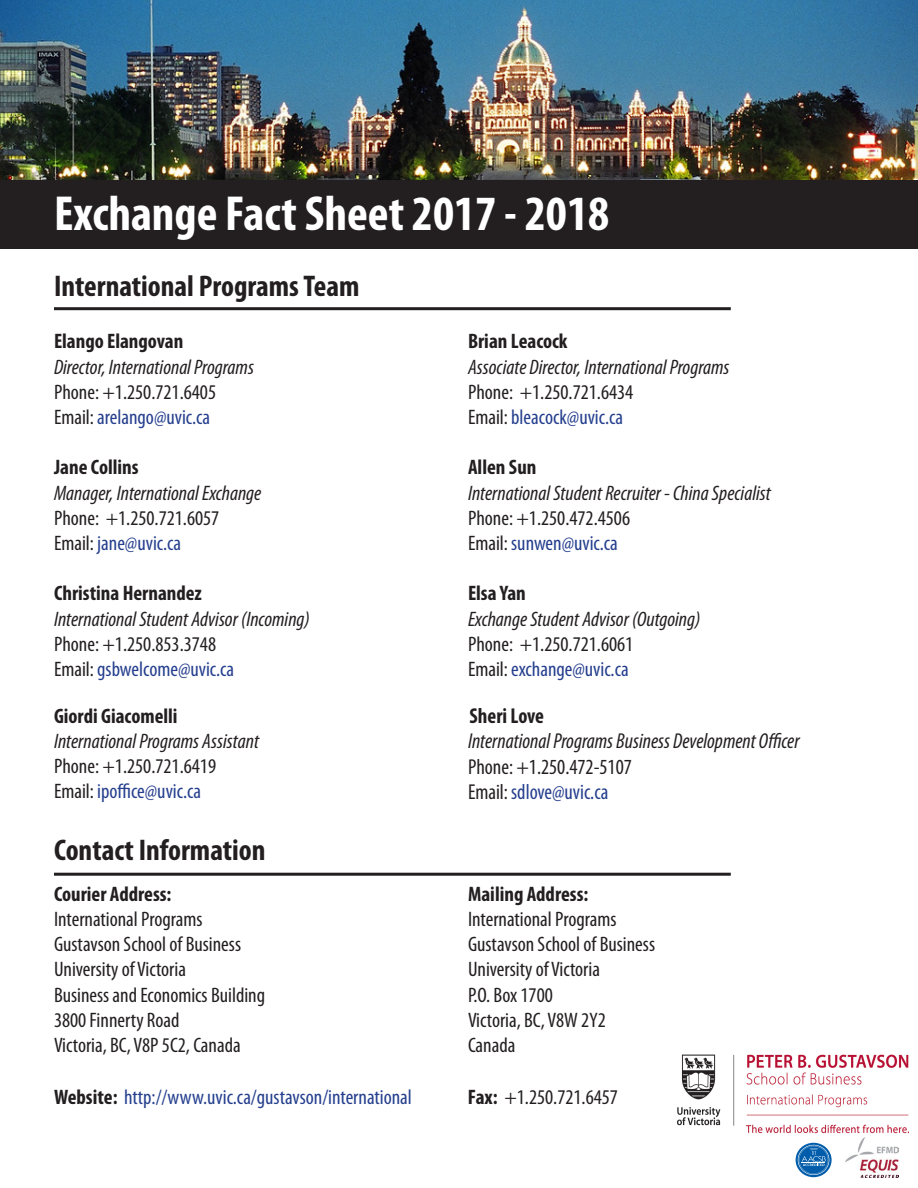
<style>
.page{position:relative;width:918px;height:1188px;background:#fff}
.page>*{position:absolute;margin:0;border:0;box-sizing:border-box;transform-origin:0 0}
.t1{font:700 condensed 49.5px "Myriad Pro";color:#fff}
.t2{font:700 condensed 30px "Myriad Pro";color:#231f20}
.t3{font:italic condensed 21.6px "Myriad Pro";color:#231f20}
.t4{font:condensed 21.6px "Myriad Pro";color:#231f20}
.t5{font:condensed 21.6px "Myriad Pro";color:#253f8e}
.t6{font:700 condensed 21.6px "Myriad Pro";color:#231f20}
.t7{font:condensed 21px "Myriad Pro";color:#231f20}
.t8{font:italic condensed 21px "Myriad Pro";color:#231f20}
.t9{font:condensed 21px "Myriad Pro";color:#253f8e}
.t10{font:700 condensed 21px "Myriad Pro";color:#231f20}
.s1{color:#231f20}
.s2{font-weight:700;color:#231f20}
.s3{font-weight:700}
</style>
<div class="page">
<hr style="left:54px;top:307px;width:677px;height:3px;background:#231f20">
<hr style="left:54px;top:873px;width:677px;height:3px;background:#231f20">
<img style="left:846px;top:1138px;width:52px;height:39px">
<svg style="left:796px;top:1143px;width:36px;height:34px"></svg>
<svg style="left:798px;top:1145px;width:31px;height:30px"></svg>
<img style="left:0;top:0;width:918px;height:180px">
<div style="left:0;top:180px;width:918px;height:68px;background:#231f20"></div>
<img style="left:677px;top:1055px;width:232px;height:79px">
<p class="t1" style="left:54px;top:183px;width:557px">Exchange Fact Sheet 2017 - 2018</p>
<p class="t2" style="left:54px;top:268px;width:307px">International Programs Team</p>
<p class="t10" style="left:54px;top:328px;width:131px">Elango Elangovan</p>
<p class="t8" style="left:54px;top:354px;width:202px">Director, International Programs</p>
<p class="t7" style="left:54px;top:379px;width:164px">Phone: +1.250.721.6405</p>
<p class="t9" style="left:54px;top:404px;width:158px"><span class="s1">Email:</span> arelango@uvic.ca</p>
<p class="t10" style="left:54px;top:454px;width:86px">Jane Collins</p>
<p class="t8" style="left:54px;top:480px;width:209px">Manager, International Exchange</p>
<p class="t7" style="left:54px;top:505px;width:167px">Phone: +1.250.721.6057</p>
<p class="t9" style="left:54px;top:530px;width:129px"><span class="s1">Email:</span> jane@uvic.ca</p>
<p class="t10" style="left:54px;top:580px;width:149px">Christina Hernandez</p>
<p class="t8" style="left:54px;top:606px;width:257px">International Student Advisor (Incoming)</p>
<p class="t7" style="left:54px;top:631px;width:164px">Phone: +1.250.853.3748</p>
<p class="t9" style="left:54px;top:656px;width:182px"><span class="s1">Email:</span> gsbwelcome@uvic.ca</p>
<p class="t10" style="left:54px;top:703px;width:125px">Giordi Giacomelli</p>
<p class="t8" style="left:54px;top:728px;width:207px">International Programs Assistant</p>
<p class="t7" style="left:54px;top:754px;width:164px">Phone: +1.250.721.6419</p>
<p class="t9" style="left:54px;top:779px;width:149px"><span class="s1">Email:</span> ipoffice@uvic.ca</p>
<p class="t2" style="left:54px;top:832px;width:213px">Contact Information</p>
<p class="t10" style="left:54px;top:881px;width:119px">Courier Address:</p>
<p class="t7" style="left:54px;top:906px;width:150px">International Programs</p>
<p class="t7" style="left:54px;top:932px;width:189px">Gustavson School of Business</p>
<p class="t7" style="left:54px;top:957px;width:134px">University of Victoria</p>
<p class="t7" style="left:54px;top:982px;width:213px">Business and Economics Building</p>
<p class="t7" style="left:54px;top:1007px;width:127px">3800 Finnerty Road</p>
<p class="t7" style="left:54px;top:1032px;width:188px">Victoria, BC, V8P 5C2, Canada</p>
<p class="t10" style="left:468px;top:328px;width:101px">Brian Leacock</p>
<p class="t8" style="left:468px;top:354px;width:263px">Associate Director, International Programs</p>
<p class="t7" style="left:468px;top:379px;width:167px">Phone: +1.250.721.6434</p>
<p class="t9" style="left:468px;top:404px;width:157px"><span class="s1">Email:</span> bleacock@uvic.ca</p>
<p class="t10" style="left:468px;top:454px;width:70px">Allen Sun</p>
<p class="t8" style="left:468px;top:480px;width:304px">International Student Recruiter - China Specialist</p>
<p class="t7" style="left:468px;top:505px;width:164px">Phone: +1.250.472.4506</p>
<p class="t9" style="left:468px;top:530px;width:151px"><span class="s1">Email:</span> sunwen@uvic.ca</p>
<p class="t10" style="left:468px;top:580px;width:59px">Elsa Yan</p>
<p class="t8" style="left:468px;top:606px;width:234px">Exchange Student Advisor (Outgoing)</p>
<p class="t7" style="left:468px;top:631px;width:167px">Phone: +1.250.721.6061</p>
<p class="t9" style="left:468px;top:656px;width:162px"><span class="s1">Email:</span> exchange@uvic.ca</p>
<p class="t6" style="left:470px;top:702px;width:76px">Sheri Love</p>
<p class="t3" style="left:468px;top:728px;width:333px">International Programs Business Development Officer</p>
<p class="t4" style="left:468px;top:753px;width:165px">Phone: +1.250.472-5107</p>
<p class="t5" style="left:468px;top:779px;width:142px"><span class="s1">Email:</span> sdlove@uvic.ca</p>
<p class="t10" style="left:468px;top:881px;width:122px">Mailing Address:</p>
<p class="t7" style="left:468px;top:906px;width:150px">International Programs</p>
<p class="t7" style="left:468px;top:932px;width:189px">Gustavson School of Business</p>
<p class="t7" style="left:468px;top:957px;width:134px">University of Victoria</p>
<p class="t7" style="left:468px;top:982px;width:86px">P.O. Box 1700</p>
<p class="t7" style="left:468px;top:1007px;width:139px">Victoria, BC, V8W 2Y2</p>
<p class="t7" style="left:468px;top:1032px;width:49px">Canada</p>
<p class="t9" style="left:54px;top:1085px;width:359px"><span class="s2">Website:</span> http://www.uvic.ca/gustavson/international</p>
<p class="t7" style="left:468px;top:1085px;width:152px"><span class="s3">Fax:</span> +1.250.721.6457</p>
</div>
